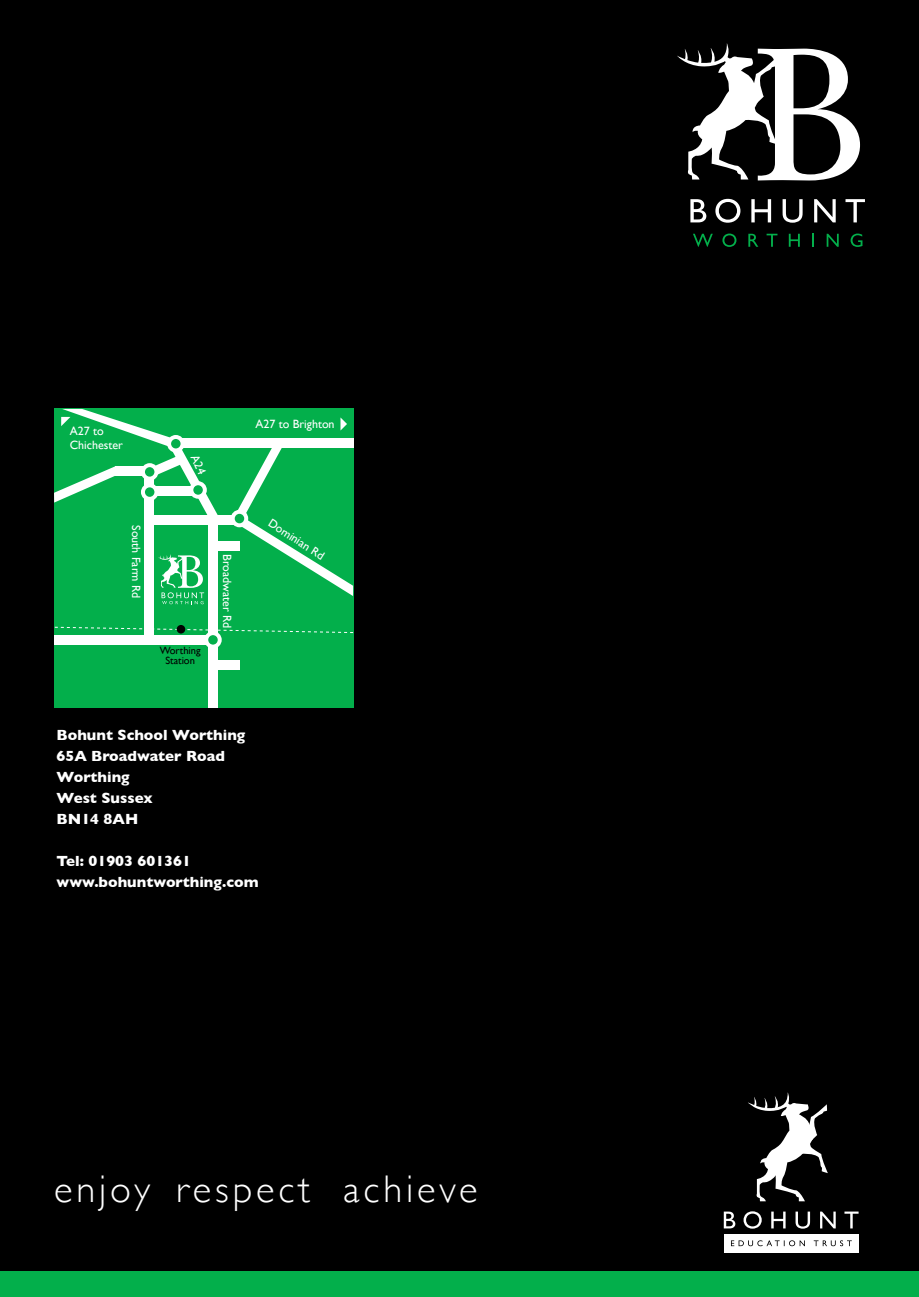
<style>
.page{position:relative;width:919px;height:1297px;background:#fff}
.page>*{position:absolute;margin:0;border:0;box-sizing:border-box;transform-origin:0 0}
.t1{font:300 38.55px "Gill Sans";letter-spacing:.1em;color:#fff}
.t2{font:700 15px/21px "Gill Sans";color:#fff}
.t3{font:12px/14.4px "Gill Sans";color:#fff}
.t4{font:10.5px/10.5px "Gill Sans";color:#000;text-align:center}
</style>
<div class="page">
<div style="left:0;top:0;width:918px;height:1297px;background:#000"></div>
<div style="left:0;top:1271px;width:918px;height:26px;background:#03af4b"></div>
<div style="left:723px;top:1234px;width:135px;height:18px;background:#fff"></div>
<svg style="left:723px;top:1211px;width:12px;height:17px"></svg>
<svg style="left:743px;top:1211px;width:18px;height:18px"></svg>
<svg style="left:771px;top:1211px;width:14px;height:17px"></svg>
<svg style="left:795px;top:1211px;width:15px;height:18px"></svg>
<svg style="left:820px;top:1211px;width:15px;height:17px"></svg>
<svg style="left:844px;top:1211px;width:14px;height:17px"></svg>
<svg style="left:748px;top:1092px;width:79px;height:109px"></svg>
<svg style="left:731px;top:1240px;width:120px;height:6px"></svg>
<svg style="left:690px;top:199px;width:16px;height:23px"></svg>
<svg style="left:715px;top:199px;width:25px;height:24px"></svg>
<svg style="left:751px;top:199px;width:20px;height:23px"></svg>
<svg style="left:782px;top:199px;width:20px;height:24px"></svg>
<svg style="left:814px;top:199px;width:21px;height:23px"></svg>
<svg style="left:845px;top:199px;width:19px;height:23px"></svg>
<svg style="left:693px;top:234px;width:19px;height:13px"></svg>
<svg style="left:722px;top:234px;width:14px;height:13px"></svg>
<svg style="left:748px;top:234px;width:10px;height:13px"></svg>
<svg style="left:766px;top:234px;width:11px;height:13px"></svg>
<svg style="left:788px;top:234px;width:11px;height:13px"></svg>
<svg style="left:812px;top:234px;width:2px;height:13px"></svg>
<svg style="left:826px;top:234px;width:12px;height:13px"></svg>
<svg style="left:850px;top:234px;width:12px;height:13px"></svg>
<svg style="left:677px;top:43px;width:183px;height:137px"></svg>
<div style="left:54px;top:409px;width:299px;height:299px;background:#03af4b"></div>
<div style="left:152px;top:516px;width:88px;height:9px;background:#fff"></div>
<div style="left:173px;top:438px;width:180px;height:9px;background:#fff"></div>
<div style="left:209px;top:517px;width:9px;height:191px;background:#fff"></div>
<div style="left:145px;top:474px;width:9px;height:162px;background:#fff"></div>
<div style="left:210px;top:541px;width:30px;height:9px;background:#fff"></div>
<div style="left:54px;top:635px;width:161px;height:9px;background:#fff"></div>
<div style="left:210px;top:661px;width:30px;height:9px;background:#fff"></div>
<svg style="left:232px;top:447px;width:121px;height:149px"></svg>
<svg style="left:231px;top:510px;width:17px;height:17px"></svg>
<div style="left:235px;top:514px;width:9px;height:9px;background:#03af4b;border-radius:50%"></div>
<div style="left:204px;top:631px;width:18px;height:18px;background:#fff;border-radius:50%"></div>
<div style="left:208px;top:635px;width:10px;height:10px;background:#03af4b;border-radius:50%"></div>
<svg style="left:54px;top:626px;width:300px;height:7px"></svg>
<div style="left:177px;top:625px;width:8px;height:8px;background:#000;border-radius:50%"></div>
<svg style="left:340px;top:417px;width:7px;height:14px"></svg>
<svg style="left:158px;top:554px;width:46px;height:50px"></svg>
<svg style="left:54px;top:409px;width:166px;height:115px"></svg>
<p class="t3" style="left:70px;top:423px;width:55px">A27 to<br>Chichester</p>
<p class="t3" style="left:255px;top:416px;width:81px">A27 to Brighton</p>
<p class="t3" style="left:143px;top:525px;width:74px;rotate:90deg">South Farm Rd</p>
<p class="t4" style="left:160px;top:645px;width:42px">Worthing<br>Station</p>
<p class="t3" style="left:234px;top:554px;width:76px;rotate:90deg">Broadwater Rd</p>
<p class="t3" style="left:274px;top:516px;width:65px;rotate:33deg">Dominian Rd</p>
<p class="t2" style="left:56px;top:724px;width:190px">Bohunt School Worthing<br>65A Broadwater Road<br>Worthing<br>West Sussex<br>BN14 8AH</p>
<p class="t2" style="left:56px;top:850px;width:203px">Tel: 01903 601361 www.bohuntworthing.com</p>
<h1 class="t1" style="left:54px;top:1159px;width:425px">enjoy respect achieve</h1>
</div>
